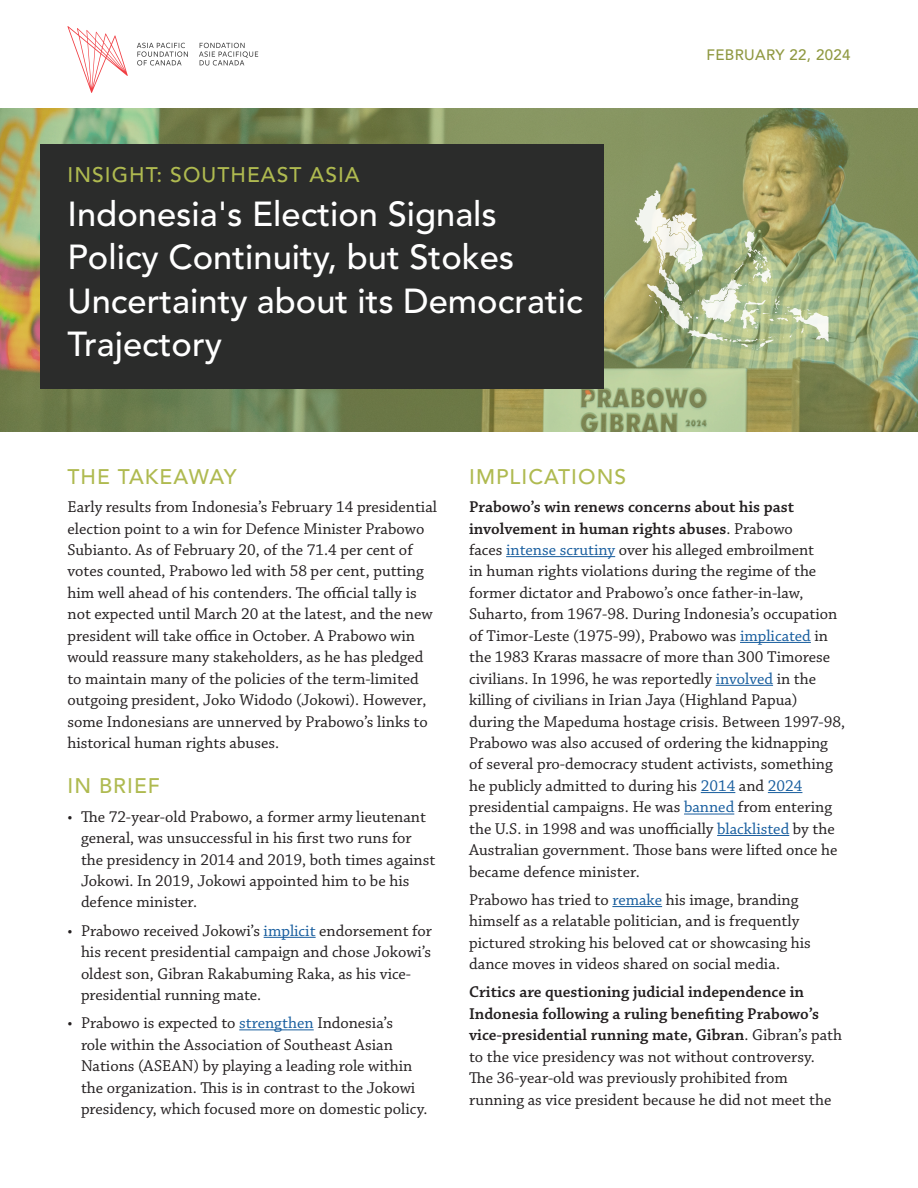
<style>
.page{position:relative;width:918px;height:1188px;background:#fff}
.page>*{position:absolute;margin:0;border:0;box-sizing:border-box;transform-origin:0 0}
.t1{font:500 34.5px/43.5px "Avenir LT Std";color:#fff}
.Insights{font:500 21px "Avenir LT Std";letter-spacing:.05em;color:#afba50}
.Body{font:16.5px/21.5px "Chaparral Pro";color:#231f20}
.Date{font:500 15px "Avenir LT Std";letter-spacing:.025em;color:#909942}
.s1{color:#175d9e}
.s2{font-weight:600}
</style>
<div class="page">
<svg style="left:0;top:108px;width:918px;height:323px;background:#8c9863"></svg>
<div style="left:40px;top:145px;width:564px;height:244px;background:#2b2c2b"></div>
<hr style="left:264px;top:937px;width:52px;height:1px;background:#175d9e">
<hr style="left:239px;top:1029px;width:75px;height:1px;background:#175d9e">
<hr style="left:506px;top:556px;width:109px;height:1px;background:#175d9e">
<hr style="left:740px;top:642px;width:71px;height:1px;background:#175d9e">
<hr style="left:716px;top:685px;width:57px;height:1px;background:#175d9e">
<hr style="left:701px;top:792px;width:34px;height:1px;background:#175d9e">
<hr style="left:768px;top:792px;width:34px;height:1px;background:#175d9e">
<hr style="left:684px;top:814px;width:50px;height:1px;background:#175d9e">
<hr style="left:717px;top:835px;width:72px;height:1px;background:#175d9e">
<hr style="left:612px;top:906px;width:50px;height:1px;background:#175d9e">
<svg style="left:635px;top:190px;width:193px;height:160px;background:#abb487"></svg>
<svg style="left:67px;top:26px;width:61px;height:67px"></svg>
<svg style="left:137px;top:43px;width:121px;height:23px"></svg>
<p class="Insights" style="left:68px;top:163px;width:294px">INSIGHT: SOUTHEAST ASIA</p>
<h1 class="t1" style="left:68px;top:193px;width:517px">Indonesia's Election Signals<br>Policy Continuity, but Stokes<br>Uncertainty about its Democratic<br>Trajectory</h1>
<p class="Date" style="left:706px;top:46px;width:146px">FEBRUARY 22, 2024</p>
<h2 class="Insights" style="left:68px;top:464px;width:171px">THE TAKEAWAY</h2>
<p class="Body" style="left:68px;top:497px;width:371px">Early results from Indonesia’s February 14 presidential election point to a win for Defence Minister Prabowo Subianto. As of February 20, of the 71.4 per cent of votes counted, Prabowo led with 58 per cent, putting him well ahead of his contenders. The official tally is not expected until March 20 at the latest, and the new president will take office in October. A Prabowo win would reassure many stakeholders, as he has pledged to maintain many of the policies of the term-limited outgoing president, Joko Widodo (Jokowi). However, some Indonesians are unnerved by Prabowo’s links to historical human rights abuses.</p>
<h2 class="Insights" style="left:68px;top:774px;width:94px">IN BRIEF</h2>
<p class="Body" style="left:81px;top:806px;width:356px;text-indent:-14px">• The 72-year-old Prabowo, a former army lieutenant general, was unsuccessful in his first two runs for the presidency in 2014 and 2019, both times against Jokowi. In 2019, Jokowi appointed him to be his defence minister.</p>
<p class="Body" style="left:81px;top:920px;width:353px;text-indent:-14px">• Prabowo received Jokowi’s <span class="s1">implicit</span> endorsement for his recent presidential campaign and chose Jokowi’s oldest son, Gibran Rakabuming Raka, as his vice&shy;presidential running mate.</p>
<p class="Body" style="left:81px;top:1013px;width:348px;text-indent:-14px">• Prabowo is expected to <span class="s1">strengthen</span> Indonesia’s<br>role within the Association of Southeast Asian Nations (ASEAN) by playing a leading role within the organization. This is in contrast to the Jokowi presidency, which focused more on domestic policy.</p>
<h2 class="Insights" style="left:469px;top:464px;width:158px">IMPLICATIONS</h2>
<p class="Body" style="left:469px;top:497px;width:378px"><span class="s2">Prabowo’s win renews concerns about his past involvement in human rights abuses</span>. Prabowo<br>faces <span class="s1">intense scrutiny</span> over his alleged embroilment<br>in human rights violations during the regime of the former dictator and Prabowo’s once father-in-law, Suharto, from 1967-98. During Indonesia’s occupation of Timor‑Leste (1975-99), Prabowo was <span class="s1">implicated</span> in the 1983 Kraras massacre of more than 300 Timorese civilians. In 1996, he was reportedly <span class="s1">involved</span> in the killing of civilians in Irian Jaya (Highland Papua) during the Mapeduma hostage crisis. Between 1997-98, Prabowo was also accused of ordering the kidnapping of several pro-democracy student activists, something he publicly admitted to during his <span class="s1">2014</span> and <span class="s1">2024 </span>presidential campaigns. He was <span class="s1">banned</span> from entering the U.S. in 1998 and was unofficially <span class="s1">blacklisted</span> by the Australian government. Those bans were lifted once he became defence minister.</p>
<p class="Body" style="left:469px;top:890px;width:343px">Prabowo has tried to <span class="s1">remake</span> his image, branding himself as a relatable politician, and is frequently pictured stroking his beloved cat or showcasing his dance moves in videos shared on social media.</p>
<p class="Body" style="left:469px;top:982px;width:375px"><span class="s2">Critics are questioning judicial independence in Indonesia following a ruling benefiting Prabowo’s vice-presidential running mate, Gibran</span>. Gibran’s path to the vice presidency was not without controversy.<br>The 36-year-old was previously prohibited from running as vice president because he did not meet the</p>
</div>
